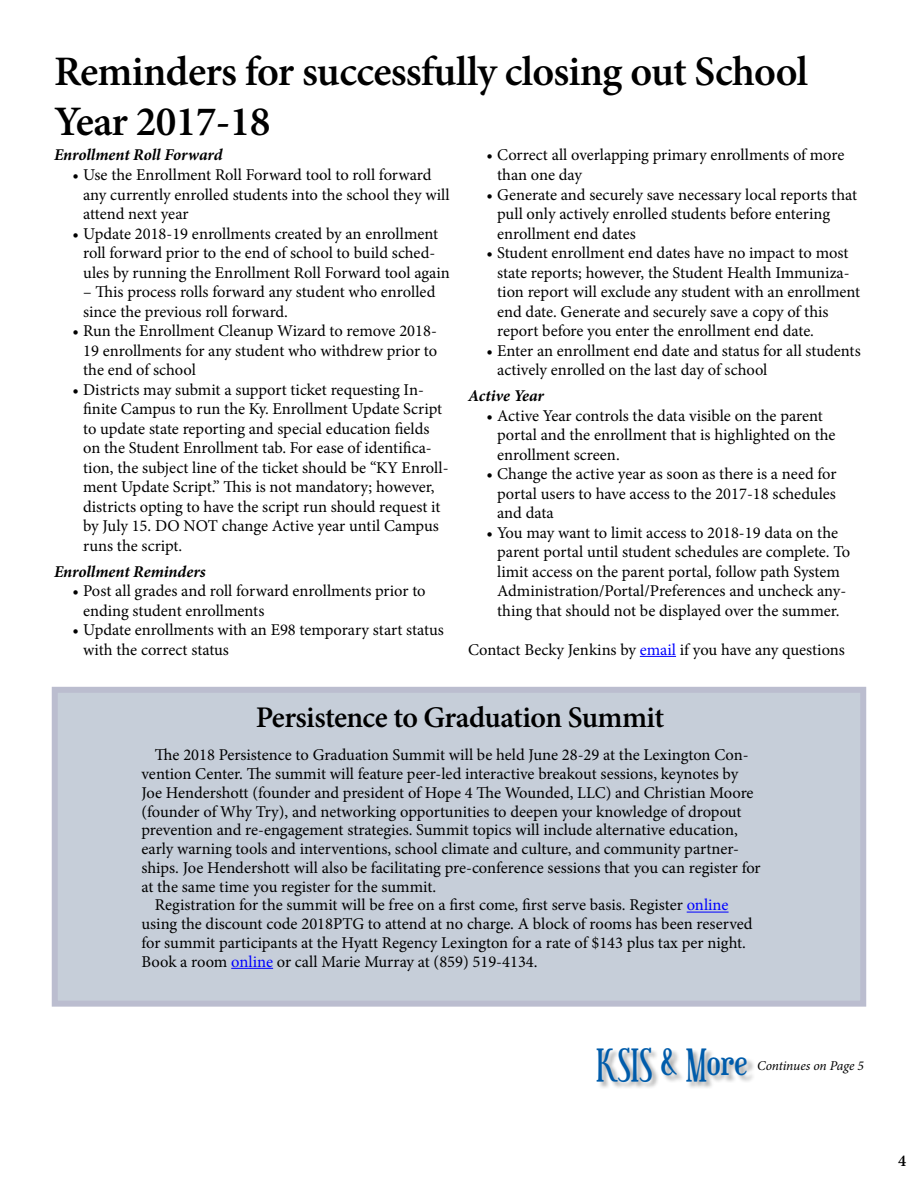
<style>
.page{position:relative;width:918px;height:1188px;background:#fff}
.page>*{position:absolute;margin:0;border:0;box-sizing:border-box;transform-origin:0 0}
.t1{font:600 42px/50.4px "Minion Pro";letter-spacing:-.015em;color:#000}
.t2{font:36px "Euphorigenic";color:#005cab}
.t3{font:600 30px "Minion Pro";letter-spacing:-.02em;color:#000}
.t4{font:16.5px/19.5px "Minion Pro";letter-spacing:-.005em;color:#000}
.t5{font:italic 700 16.5px "Minion Pro";letter-spacing:-.005em;color:#000}
.t6{font:600 16.5px "Minion Pro";color:#000}
.t7{font:italic 13.5px "Minion Pro";letter-spacing:-.01em;color:#000}
.s1{color:#00f}
</style>
<div class="page">
<div style="left:52px;top:687px;width:814px;height:320px;background:#c6ced9"></div>
<hr style="left:640px;top:656px;width:36px;height:1px;background:#00f">
<hr style="left:687px;top:912px;width:42px;height:1px;background:#00f">
<hr style="left:231px;top:968px;width:42px;height:1px;background:#00f">
<div style="left:597px;top:1050px;width:158px;height:39px;background:#000;opacity:.34"></div>
<h1 class="t1" style="left:54px;top:46px;width:755px">Reminders for successfully closing out School<br>Year 2017-18</h1>
<p class="t5" style="left:54px;top:143px;width:170px">Enrollment Roll Forward</p>
<p class="t4" style="left:83px;top:165px;width:368px;text-indent:-11px">• Use the Enrollment Roll Forward tool to roll forward any currently enrolled students into the school they will attend next year</p>
<p class="t4" style="left:83px;top:224px;width:368px;text-indent:-11px">• Update 2018-19 enrollments created by an enrollment roll forward prior to the end of school to build sched&shy;ules by running the Enrollment Roll Forward tool again</p>
<p class="t4" style="left:83px;top:282px;width:354px">– This process rolls forward any student who enrolled since the previous roll forward.</p>
<p class="t4" style="left:83px;top:321px;width:356px;text-align:justify;text-indent:-11px">• Run the Enrollment Cleanup Wizard to remove 2018- 19 enrollments for any student who withdrew prior to the end of school</p>
<p class="t4" style="left:83px;top:380px;width:367px;text-indent:-11px">• Districts may submit a support ticket requesting In&shy;finite Campus to run the Ky. Enrollment Update Script to update state reporting and special education fields on the Student Enrollment tab. For ease of identifica&shy;tion, the subject line of the ticket should be “KY Enroll&shy;ment Update Script.” This is not mandatory; however, districts opting to have the script run should request it by July 15. DO NOT change Active year until Campus runs the script.</p>
<p class="t5" style="left:54px;top:560px;width:153px">Enrollment Reminders</p>
<p class="t4" style="left:83px;top:581px;width:344px;text-indent:-11px">• Post all grades and roll forward enrollments prior to ending student enrollments</p>
<p class="t4" style="left:83px;top:620px;width:362px;text-indent:-11px">• Update enrollments with an E98 temporary start status with the correct status</p>
<p class="t4" style="left:497px;top:146px;width:349px;text-indent:-11px">• Correct all overlapping primary enrollments of more than one day</p>
<p class="t4" style="left:497px;top:185px;width:362px;text-indent:-11px">• Generate and securely save necessary local reports that pull only actively enrolled students before entering enrollment end dates</p>
<p class="t4" style="left:497px;top:243px;width:365px;text-indent:-11px">• Student enrollment end dates have no impact to most state reports; however, the Student Health Immuniza&shy;tion report will exclude any student with an enrollment end date. Generate and securely save a copy of this report before you enter the enrollment end date.</p>
<p class="t4" style="left:497px;top:341px;width:365px;text-indent:-11px">• Enter an enrollment end date and status for all students actively enrolled on the last day of school</p>
<p class="t5" style="left:468px;top:384px;width:77px">Active Year</p>
<p class="t4" style="left:497px;top:406px;width:340px;text-indent:-11px">• Active Year controls the data visible on the parent portal and the enrollment that is highlighted on the enrollment screen.</p>
<p class="t4" style="left:497px;top:464px;width:341px;text-align:justify;text-indent:-11px">• Change the active year as soon as there is a need for portal users to have access to the 2017-18 schedules and data</p>
<p class="t4" style="left:497px;top:523px;width:355px;text-indent:-11px">• You may want to limit access to 2018-19 data on the parent portal until student schedules are complete. To limit access on the parent portal, follow path System Administration/Portal/Preferences and uncheck any&shy;thing that should not be displayed over the summer.</p>
<p class="t4" style="left:468px;top:640px;width:378px">Contact Becky Jenkins by <span class="s1">email</span> if you have any questions</p>
<h3 class="t3" style="left:256px;top:697px;width:410px">Persistence to Graduation Summit</h3>
<p class="t4" style="left:155px;top:745px;width:595px">The 2018 Persistence to Graduation Summit will be held June 28-29 at the Lexington Con-</p>
<p class="t4" style="left:141px;top:764px;width:598px">vention Center. The summit will feature peer-led interactive breakout sessions, keynotes by</p>
<p class="t4" style="left:141px;top:783px;width:614px">Joe Hendershott (founder and president of Hope 4 The Wounded, LLC) and Christian Moore</p>
<p class="t4" style="left:141px;top:802px;width:602px">(founder of Why Try), and networking opportunities to deepen your knowledge of dropout</p>
<p class="t4" style="left:141px;top:820px;width:598px">prevention and re-engagement strategies. Summit topics will include alternative education,</p>
<p class="t4" style="left:141px;top:839px;width:599px">early warning tools and interventions, school climate and culture, and community partner-</p>
<p class="t4" style="left:141px;top:858px;width:621px">ships. Joe Hendershott will also be facilitating pre-conference sessions that you can register for</p>
<p class="t4" style="left:141px;top:877px;width:296px">at the same time you register for the summit.</p>
<p class="t4" style="left:155px;top:895px;width:575px">Registration for the summit will be free on a first come, first serve basis. Register <span class="s1">online</span></p>
<p class="t4" style="left:141px;top:914px;width:613px">using the discount code 2018PTG to attend at no charge. A block of rooms has been reserved</p>
<p class="t4" style="left:141px;top:933px;width:606px">for summit participants at the Hyatt Regency Lexington for a rate of $143 plus tax per night.</p>
<p class="t4" style="left:141px;top:952px;width:398px">Book a room <span class="s1">online</span> or call Marie Murray at (859) 519-4134.</p>
<h2 class="t2" style="left:596px;top:1040px;width:153px">KSIS &amp; More</h2>
<p class="t7" style="left:757px;top:1057px;width:108px">Continues on Page 5</p>
<p class="t6" style="left:898px;top:1149px;width:10px">4</p>
</div>
